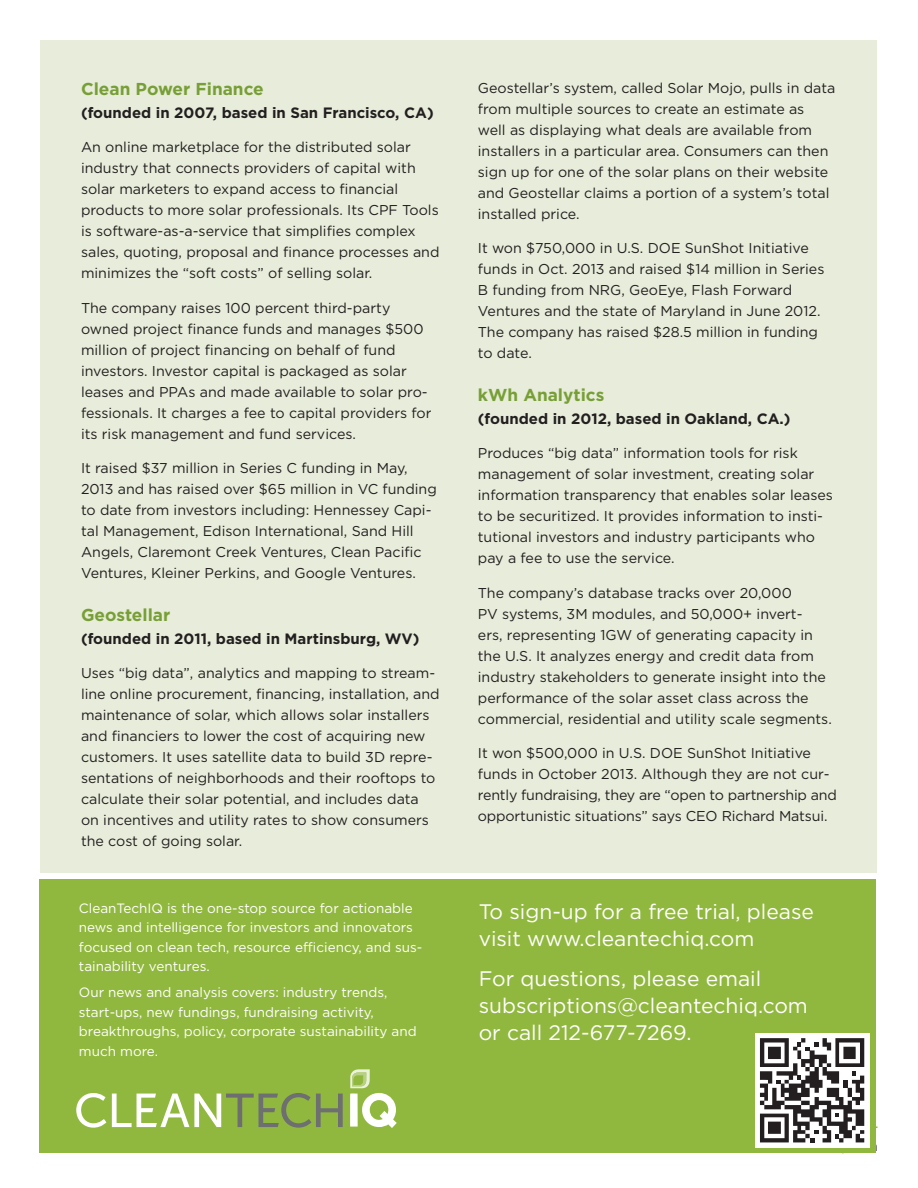
<style>
.page{position:relative;width:918px;height:1188px;background:#fff}
.page>*{position:absolute;margin:0;border:0;box-sizing:border-box;transform-origin:0 0}
.Paragraph_9_5_14{font:21px/27px "Gotham";color:#fff}
.A_Head{font:700 17.25px "Gotham";color:#789f36}
.A_Head-2{font:700 15px "Gotham";color:#231f20}
.Paragraph_9_5_14-2{font:14.25px/21px "Gotham";color:#231f20}
.Paragraph_9_5_14-3{font:13.5px/19.5px "Gotham";color:#fff}
</style>
<div class="page">
<hr style="left:40px;top:1126px;width:838px;height:2px;background:#91b83e">
<div style="left:40px;top:40px;width:838px;height:833px;background:#e7edda"></div>
<div style="left:39px;top:879px;width:837px;height:274px;background:#91b83e"></div>
<svg style="left:76px;top:1093px;width:30px;height:35px"></svg>
<svg style="left:112px;top:1093px;width:231px;height:35px"></svg>
<svg style="left:350px;top:1069px;width:47px;height:59px"></svg>
<div style="left:755px;top:1033px;width:115px;height:115px;background:#fff"></div>
<svg style="left:760px;top:1038px;width:104px;height:104px"></svg>
<p class="A_Head" style="left:81px;top:79px;width:184px">Clean Power Finance</p>
<p class="A_Head-2" style="left:81px;top:104px;width:354px">(founded in 2007, based in San Francisco, CA)</p>
<p class="Paragraph_9_5_14-2" style="left:81px;top:136px;width:360px">An online marketplace for the distributed solar industry that connects providers of capital with solar marketers to expand access to financial products to more solar professionals. Its CPF Tools is software-as-a-service that simplifies complex sales, quoting, proposal and finance processes and minimizes the “soft costs” of selling solar.</p>
<p class="Paragraph_9_5_14-2" style="left:81px;top:297px;width:352px">The company raises 100 percent third-party owned project finance funds and manages $500 million of project financing on behalf of fund investors. Investor capital is packaged as solar leases and PPAs and made available to solar pro&shy;fessionals. It charges a fee to capital providers for its risk management and fund services.</p>
<p class="Paragraph_9_5_14-2" style="left:81px;top:457px;width:357px">It raised $37 million in Series C funding in May, 2013 and has raised over $65 million in VC funding to date from investors including: Hennessey Capi&shy;tal Management, Edison International, Sand Hill Angels, Claremont Creek Ventures, Clean Pacific Ventures, Kleiner Perkins, and Google Ventures.</p>
<p class="A_Head" style="left:81px;top:605px;width:91px">Geostellar</p>
<p class="A_Head-2" style="left:81px;top:630px;width:340px">(founded in 2011, based in Martinsburg, WV)</p>
<p class="Paragraph_9_5_14-2" style="left:81px;top:662px;width:360px">Uses “big data”, analytics and mapping to stream&shy;line online procurement, financing, installation, and maintenance of solar, which allows solar installers and financiers to lower the cost of acquiring new customers. It uses satellite data to build 3D repre&shy;sentations of neighborhoods and their rooftops to calculate their solar potential, and includes data on incentives and utility rates to show consumers the cost of going solar.</p>
<p class="Paragraph_9_5_14-3" style="left:79px;top:898px;width:345px">CleanTechIQ is the one-stop source for actionable news and intelligence for investors and innovators focused on clean tech, resource efficiency, and sus&shy;tainability ventures.</p>
<p class="Paragraph_9_5_14-3" style="left:79px;top:983px;width:339px">Our news and analysis covers: industry trends, start-ups, new fundings, fundraising activity, breakthroughs, policy, corporate sustainability and much more.</p>
<p class="Paragraph_9_5_14-2" style="left:478px;top:77px;width:359px">Geostellar’s system, called Solar Mojo, pulls in data from multiple sources to create an estimate as well as displaying what deals are available from installers in a particular area. Consumers can then sign up for one of the solar plans on their website and Geostellar claims a portion of a system’s total installed price.</p>
<p class="Paragraph_9_5_14-2" style="left:478px;top:238px;width:348px">It won $750,000 in U.S. DOE SunShot Initiative funds in Oct. 2013 and raised $14 million in Series B funding from NRG, GeoEye, Flash Forward Ventures and the state of Maryland in June 2012.<br>The company has raised $28.5 million in funding to date.</p>
<p class="A_Head" style="left:478px;top:385px;width:128px">kWh Analytics</p>
<p class="A_Head-2" style="left:478px;top:410px;width:314px">(founded in 2012, based in Oakland, CA.)</p>
<p class="Paragraph_9_5_14-2" style="left:478px;top:442px;width:357px">Produces “big data” information tools for risk management of solar investment, creating solar information transparency that enables solar leases to be securitized. It provides information to insti&shy;tutional investors and industry participants who pay a fee to use the service.</p>
<p class="Paragraph_9_5_14-2" style="left:478px;top:582px;width:356px">The company’s database tracks over 20,000<br>PV systems, 3M modules, and 50,000+ invert-<br>ers, representing 1GW of generating capacity in the U.S. It analyzes energy and credit data from industry stakeholders to generate insight into the performance of the solar asset class across the commercial, residential and utility scale segments.</p>
<p class="Paragraph_9_5_14-2" style="left:478px;top:742px;width:361px">It won $500,000 in U.S. DOE SunShot Initiative funds in October 2013. Although they are not cur&shy;rently fundraising, they are “open to partnership and opportunistic situations” says CEO Richard Matsui.</p>
<p class="Paragraph_9_5_14" style="left:479px;top:898px;width:337px">To sign-up for a free trial, please visit www.cleantechiq.com</p>
<p class="Paragraph_9_5_14" style="left:479px;top:965px;width:331px">For questions, please email subscriptions@cleantechiq.com or call 212-677-7269.</p>
</div>
